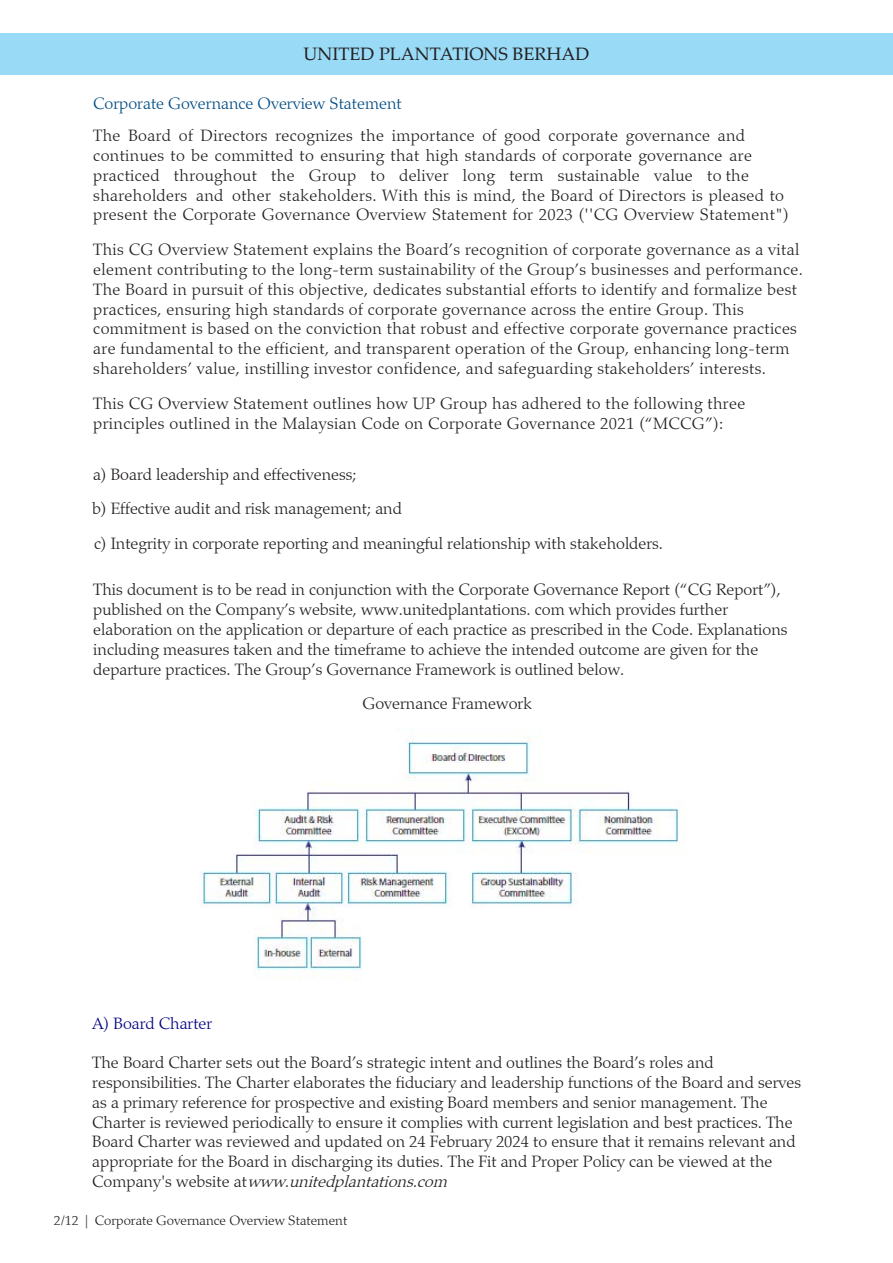
<style>
.page{position:relative;width:893px;height:1263px;background:#fff}
.page>*{position:absolute;margin:0;border:0;box-sizing:border-box;transform-origin:0 0}
.t1{font:18px "Palatino Linotype";color:#231f20}
.Roman_Num_2_Fonts_9{font:300 16.5px/19.8px "Palatino";letter-spacing:.02em;color:#231f20}
.Roman_Num_2_Fonts_9-2{font:300 16.5px/19.8px "Palatino";color:#231f20}
.t2{font:300 16.5px "Palatino";color:#000080}
.t3{font:300 13.5px "Palatino";color:#231f20}
.s1{color:#004b84}
.s2{font-style:italic}
</style>
<div class="page">
<div style="left:0;top:34px;width:893px;height:41px;background:#99dbf7"></div>
<img style="left:201px;top:735px;width:479px;height:244px">
<p class="t1" style="left:303px;top:41px;width:287px">UNITED PLANTATIONS BERHAD</p>
<p class="Roman_Num_2_Fonts_9" style="left:93px;top:88px;width:653px;line-height:31.5px"><span class="s1">Corporate Governance Overview Statement<br></span>The Board of Directors recognizes the importance of good corporate governance and</p>
<p class="Roman_Num_2_Fonts_9" style="left:93px;top:146px;width:697px">continues to be committed to ensuring that high standards of corporate governance are practiced throughout the Group to deliver long term sustainable value to the shareholders and other stakeholders. With this is mind, the Board of Directors is pleased to present the Corporate Governance Overview Statement for 2023 (''CG Overview Statement")</p>
<p class="Roman_Num_2_Fonts_9" style="left:93px;top:240px;width:711px">This CG Overview Statement explains the Board’s recognition of corporate governance as a vital element contributing to the long-term sustainability of the Group’s businesses and performance.<br>The Board in pursuit of this objective, dedicates substantial efforts to identify and formalize best practices, ensuring high standards of corporate governance across the entire Group. This commitment is based on the conviction that robust and effective corporate governance practices are fundamental to the efficient, and transparent operation of the Group, enhancing long-term shareholders’ value, instilling investor confidence, and safeguarding stakeholders’ interests.</p>
<p class="Roman_Num_2_Fonts_9" style="left:93px;top:394px;width:653px">This CG Overview Statement outlines how UP Group has adhered to the following three principles outlined in the Malaysian Code on Corporate Governance 2021 (“MCCG”):</p>
<p class="Roman_Num_2_Fonts_9-2" style="left:92px;top:457px;width:572px;line-height:34.8px">a) Board leadership and effectiveness;<br>b) Effective audit and risk management; and<br>c) Integrity in corporate reporting and meaningful relationship with stakeholders.</p>
<p class="Roman_Num_2_Fonts_9-2" style="left:93px;top:580px;width:696px">This document is to be read in conjunction with the Corporate Governance Report (“CG Report”), published on the Company’s website, www.unitedplantations. com which provides further elaboration on the application or departure of each practice as prescribed in the Code. Explanations including measures taken and the timeframe to achieve the intended outcome are given for the departure practices. The Group’s Governance Framework is outlined below.</p>
<p class="Roman_Num_2_Fonts_9-2" style="left:363px;top:694px;width:171px">Governance Framework</p>
<p class="t2" style="left:92px;top:1013px;width:122px">A) Board Charter</p>
<p class="Roman_Num_2_Fonts_9-2" style="left:92px;top:1053px;width:710px">The Board Charter sets out the Board’s strategic intent and outlines the Board’s roles and responsibilities. The Charter elaborates the fiduciary and leadership functions of the Board and serves as a primary reference for prospective and existing Board members and senior management. The Charter is reviewed periodically to ensure it complies with current legislation and best practices. The Board Charter was reviewed and updated on 24 February 2024 to ensure that it remains relevant and appropriate for the Board in discharging its duties. The Fit and Proper Policy can be viewed at the<br>C o m p a n y ' s w e b s i t e a t <span class="s2">www.unitedplantations.com</span></p>
<p class="t3" style="left:54px;top:1212px;width:295px">2/12 | Corporate Governance Overview Statement</p>
</div>
